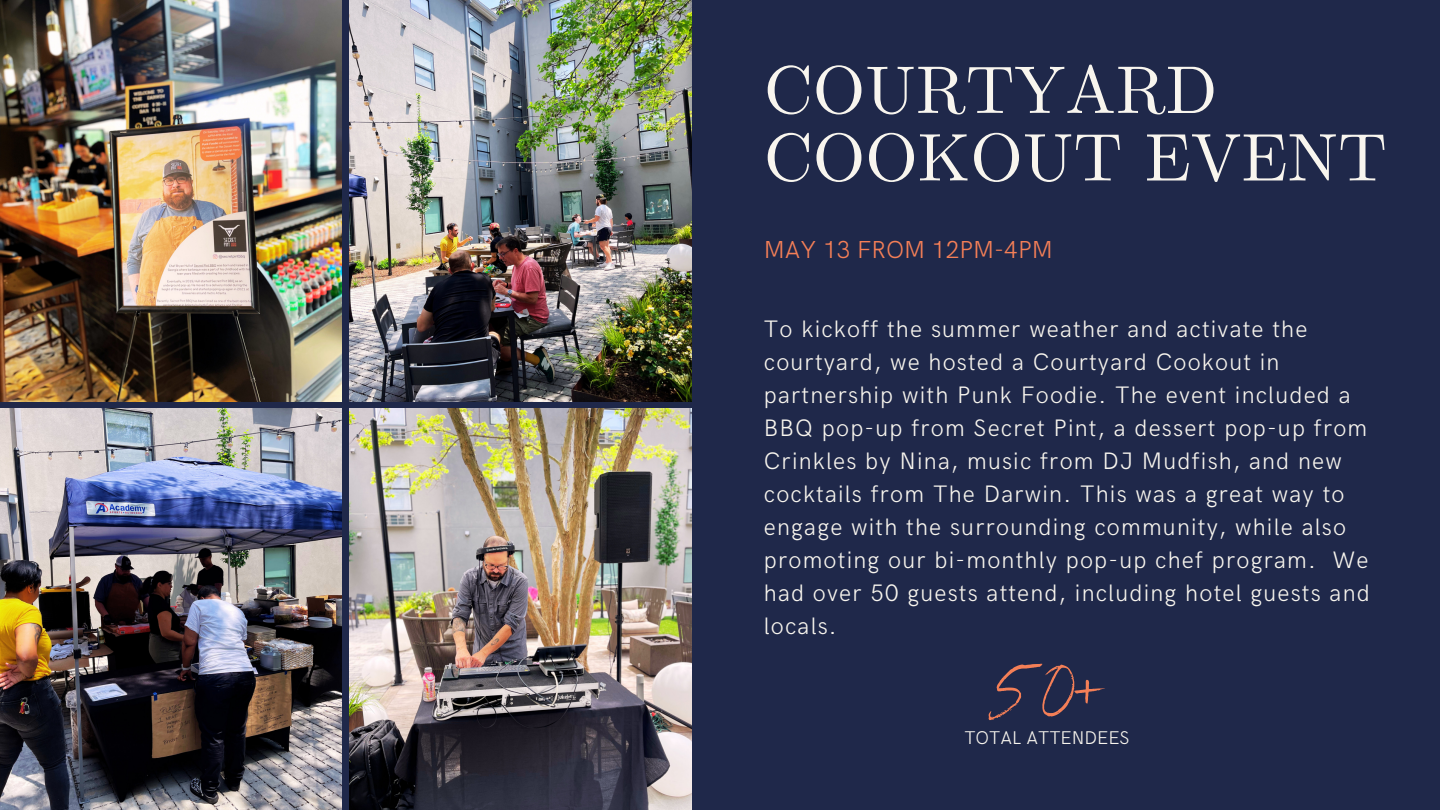
<style>
.page{position:relative;width:1440px;height:810px;background:#1f284a}
.page>*{position:absolute;margin:0;border:0;box-sizing:border-box;transform-origin:0 0}
.t1{font:73.3px "Benedict";color:#f47f57}
.t2{font:67.6px/67.5px "CMU Serif";color:#f8f5ee}
.t3{font:300 24.6px "HK Grotesk";color:#f47f57}
.t4{font:300 23.9px/33px "HK Grotesk";letter-spacing:.05em;color:#f8f5ee}
.t5{font:300 18.5px "HK Grotesk";color:#f8f5ee}
</style>
<div class="page">
<img style="left:0;top:409px;width:342px;height:401px">
<img style="left:350px;top:0;width:342px;height:401px">
<img style="left:0;top:0;width:342px;height:401px">
<img style="left:350px;top:409px;width:342px;height:401px">
<p class="t2" style="left:764px;top:60px;width:625px">COURTYARD<br>COOKOUT EVENT</p>
<p class="t3" style="left:764px;top:236px;width:290px">MAY 13 FROM 12PM-4PM</p>
<p class="t4" style="left:764px;top:313px;width:607px">To kickoff the summer weather and activate the courtyard, we hosted a Courtyard Cookout in partnership with Punk Foodie. The event included a BBQ pop-up from Secret Pint, a dessert pop-up from Crinkles by Nina, music from DJ Mudfish, and new cocktails from The Darwin. This was a great way to engage with the surrounding community, while also promoting our bi-monthly pop-up chef program. We had over 50 guests attend, including hotel guests and locals.</p>
<p class="t1" style="left:989px;top:649px;width:118px">50+</p>
<p class="t5" style="left:964px;top:728px;width:167px">TOTAL ATTENDEES</p>
</div>
